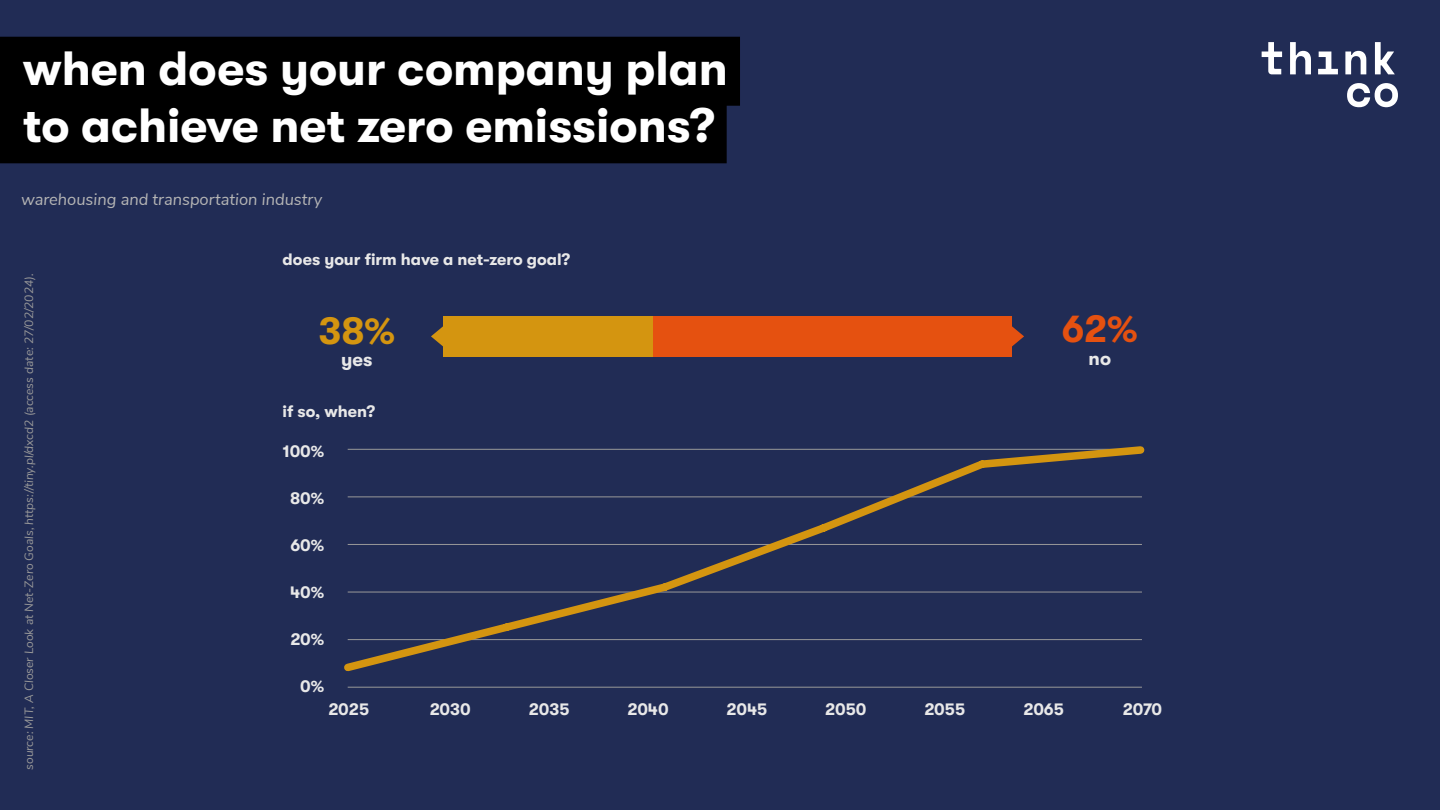
<style>
.page{position:relative;width:1440px;height:810px;background:#212c55}
.page>*{position:absolute;margin:0;border:0;box-sizing:border-box;transform-origin:0 0}
.Nagłówki_-_GT_Wallsheim_3{font:700 48px "GT Walsheim";color:#fff}
.Podpisy_zdjęć{font:700 37.58px "GT Walsheim";color:#e55110}
.Podpisy_zdjęć-2{font:700 37.58px "GT Walsheim";color:#d49510}
.Podpisy_zdjęć-3{font:700 18.83px "GT Walsheim";color:#e8e8e8}
.Podpisy_zdjęć-4{font:700 16.5px "GT Walsheim";color:#e8e8e8}
.Normalny{font:italic 16.5px "Nunito Sans";color:#b5b5b5}
.Normalny-2{font:italic 12px "Nunito Sans";color:#999}
</style>
<div class="page">
<div style="left:0;top:37px;width:740px;height:69px;background:#000"></div>
<div style="left:0;top:94px;width:727px;height:69px;background:#000"></div>
<svg style="left:1262px;top:42px;width:20px;height:32px"></svg>
<svg style="left:1290px;top:42px;width:21px;height:32px"></svg>
<svg style="left:1318px;top:52px;width:20px;height:22px"></svg>
<svg style="left:1345px;top:51px;width:21px;height:23px"></svg>
<svg style="left:1375px;top:42px;width:20px;height:32px"></svg>
<svg style="left:1347px;top:83px;width:51px;height:24px"></svg>
<div style="left:652px;top:316px;width:360px;height:41px;background:#e55110"></div>
<hr style="left:348px;top:687px;width:794px;height:1px;background:#999">
<svg style="left:344px;top:446px;width:801px;height:226px"></svg>
<div style="left:443px;top:316px;width:209px;height:41px;background:#d49510"></div>
<svg style="left:1012px;top:326px;width:12px;height:20px"></svg>
<svg style="left:431px;top:326px;width:12px;height:20px"></svg>
<p class="Nagłówki_-_GT_Wallsheim_3" style="left:23px;top:41px;width:707px">when does your company plan</p>
<p class="Nagłówki_-_GT_Wallsheim_3" style="left:23px;top:99px;width:694px">to achieve net zero emissions?</p>
<p class="Normalny" style="left:21px;top:187px;width:303px">warehousing and transportation industry</p>
<p class="Normalny-2" style="left:20px;top:770px;width:498px;rotate:-90deg">source: MIT, A Closer Look at Net-Zero Goals, https://tiny.pl/dxcd2 (access date: 27/02/2024).</p>
<p class="Podpisy_zdjęć-4" style="left:283px;top:250px;width:289px">does your firm have a net-zero goal?</p>
<p class="Podpisy_zdjęć-2" style="left:319px;top:310px;width:78px">38%</p>
<p class="Podpisy_zdjęć-3" style="left:341px;top:349px;width:33px">yes</p>
<p class="Podpisy_zdjęć-4" style="left:283px;top:402px;width:94px">if so, when?</p>
<p class="Podpisy_zdjęć-4" style="left:283px;top:442px;width:43px">100%</p>
<p class="Podpisy_zdjęć-4" style="left:290px;top:489px;width:36px">80%</p>
<p class="Podpisy_zdjęć-4" style="left:290px;top:536px;width:35px">60%</p>
<p class="Podpisy_zdjęć-4" style="left:290px;top:583px;width:36px">40%</p>
<p class="Podpisy_zdjęć-4" style="left:290px;top:630px;width:35px">20%</p>
<p class="Podpisy_zdjęć-4" style="left:300px;top:677px;width:26px">0%</p>
<p class="Podpisy_zdjęć" style="left:1062px;top:308px;width:77px">62%</p>
<p class="Podpisy_zdjęć-3" style="left:1089px;top:348px;width:24px">no</p>
<p class="Podpisy_zdjęć-4" style="left:328px;top:700px;width:42px">2025</p>
<p class="Podpisy_zdjęć-4" style="left:430px;top:700px;width:43px">2030</p>
<p class="Podpisy_zdjęć-4" style="left:529px;top:700px;width:42px">2035</p>
<p class="Podpisy_zdjęć-4" style="left:627px;top:700px;width:43px">2040</p>
<p class="Podpisy_zdjęć-4" style="left:727px;top:700px;width:42px">2045</p>
<p class="Podpisy_zdjęć-4" style="left:825px;top:700px;width:43px">2050</p>
<p class="Podpisy_zdjęć-4" style="left:924px;top:700px;width:42px">2055</p>
<p class="Podpisy_zdjęć-4" style="left:1023px;top:700px;width:42px">2065</p>
<p class="Podpisy_zdjęć-4" style="left:1123px;top:700px;width:41px">2070</p>
</div>
